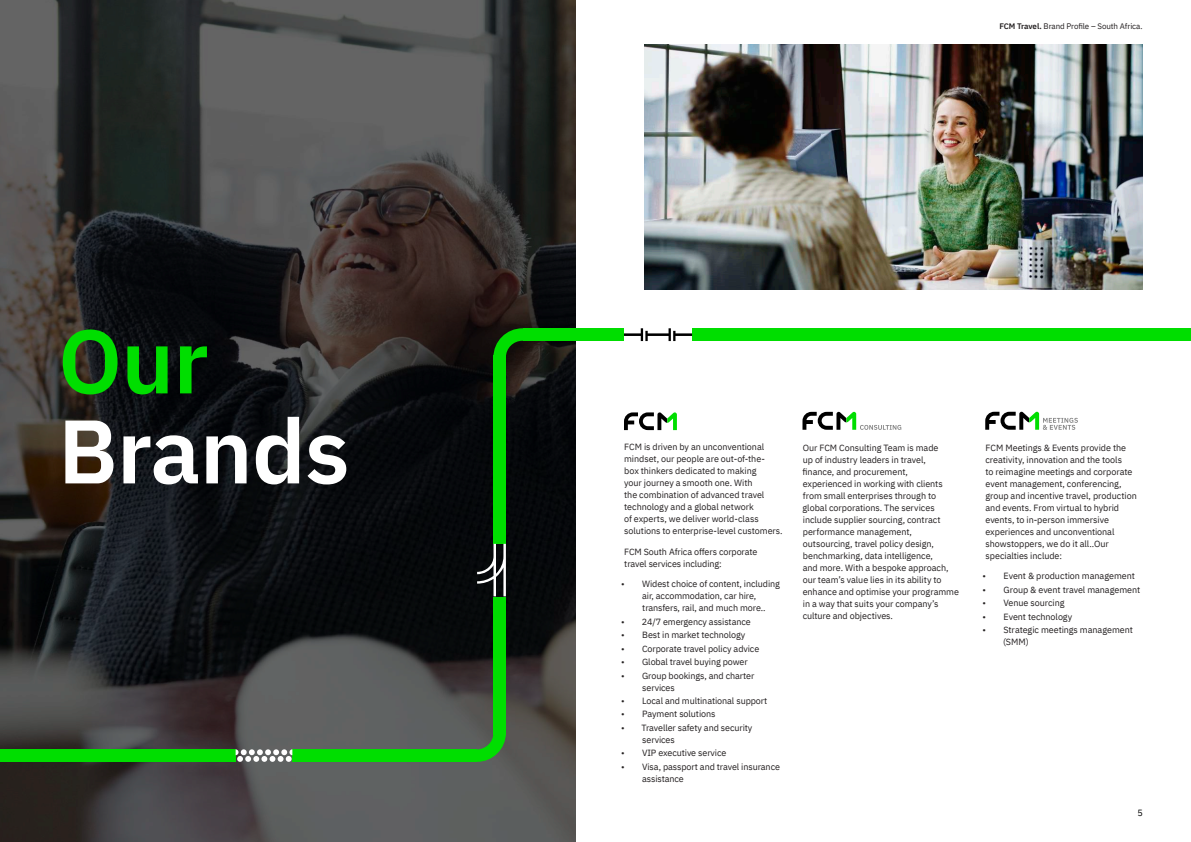
<style>
.page{position:relative;width:1191px;height:842px;background:#fff}
.page>*{position:absolute;margin:0;border:0;box-sizing:border-box;transform-origin:0 0}
.t1{font:600 90px "IBM Plex Sans";letter-spacing:-.01em;color:#fff}
.t2{font:600 90px "IBM Plex Sans";color:#00de00}
.t3{font:9px/12px "IBM Plex Sans";letter-spacing:-.01em;color:#231f20}
.t4{font:9px "IBM Plex Sans";color:#000}
.t5{font:8px "IBM Plex Sans";letter-spacing:-.01em;color:#231f20}
.s1{font-weight:600}
</style>
<div class="page">
<svg style="left:0;top:0;width:576px;height:842px;background:#303030"></svg>
<div style="left:0;top:749px;width:236px;height:13px;background:#00de00"></div>
<div style="left:292px;top:749px;width:185px;height:13px;background:#00de00"></div>
<div style="left:493px;top:597px;width:13px;height:137px;background:#00de00"></div>
<div style="left:493px;top:355px;width:13px;height:189px;background:#00de00"></div>
<svg style="left:236px;top:749px;width:56px;height:13px"></svg>
<svg style="left:624px;top:412px;width:53px;height:18px"></svg>
<svg style="left:985px;top:412px;width:92px;height:18px"></svg>
<svg style="left:802px;top:412px;width:99px;height:18px"></svg>
<svg style="left:476px;top:732px;width:30px;height:30px"></svg>
<svg style="left:477px;top:544px;width:29px;height:52px"></svg>
<div style="left:523px;top:328px;width:101px;height:13px;background:#00de00"></div>
<svg style="left:493px;top:328px;width:30px;height:30px"></svg>
<div style="left:692px;top:329px;width:499px;height:12px;background:#00de00"></div>
<svg style="left:624px;top:328px;width:68px;height:13px"></svg>
<img style="left:644px;top:44px;width:498px;height:245px">
<h1 class="t2" style="left:58px;top:291px;width:152px">Our</h1>
<h1 class="t1" style="left:58px;top:381px;width:293px">Brands</h1>
<p class="t5" style="left:999px;top:20px;width:145px"><span class="s1">FCM Travel.</span> Brand Profile – South Africa.</p>
<p class="t3" style="left:624px;top:440px;width:160px">FCM is driven by an unconventional mindset, our people are out-of-the-<br>box thinkers dedicated to making<br>your journey a smooth one. With<br>the combination of advanced travel technology and a global network<br>of experts, we deliver world-class solutions to enterprise-level customers.</p>
<p class="t3" style="left:624px;top:545px;width:135px">FCM South Africa offers corporate travel services including:</p>
<p class="t3" style="left:642px;top:577px;width:139px;text-indent:-21px">• Widest choice of content, including air, accommodation, car hire, transfers, rail, and much more..</p>
<p class="t3" style="left:621px;top:615px;width:131px">• 24/7 emergency assistance</p>
<p class="t3" style="left:621px;top:628px;width:126px">• Best in market technology</p>
<p class="t3" style="left:621px;top:642px;width:140px">• Corporate travel policy advice</p>
<p class="t3" style="left:621px;top:655px;width:128px">• Global travel buying power</p>
<p class="t3" style="left:642px;top:669px;width:114px;text-indent:-21px">• Group bookings, and charter services</p>
<p class="t3" style="left:621px;top:694px;width:148px">• Local and multinational support</p>
<p class="t3" style="left:621px;top:707px;width:96px">• Payment solutions</p>
<p class="t3" style="left:642px;top:721px;width:112px;text-indent:-21px">• Traveller safety and security services</p>
<p class="t3" style="left:621px;top:746px;width:107px">• VIP executive service</p>
<p class="t3" style="left:642px;top:760px;width:139px;text-indent:-21px">• Visa, passport and travel insurance assistance</p>
<p class="t3" style="left:802px;top:441px;width:158px">Our FCM Consulting Team is made<br>up of industry leaders in travel, finance, and procurement, experienced in working with clients from small enterprises through to global corporations. The services include supplier sourcing, contract performance management, outsourcing, travel policy design, benchmarking, data intelligence,<br>and more. With a bespoke approach, our team’s value lies in its ability to enhance and optimise your programme in a way that suits your company’s culture and objectives.</p>
<p class="t3" style="left:985px;top:441px;width:153px">FCM Meetings &amp; Events provide the creativity, innovation and the tools<br>to reimagine meetings and corporate event management, conferencing, group and incentive travel, production and events. From virtual to hybrid events, to in-person immersive experiences and unconventional showstoppers, we do it all..Our specialties include:</p>
<p class="t3" style="left:982px;top:569px;width:154px">• Event &amp; production management</p>
<p class="t3" style="left:982px;top:583px;width:159px">• Group &amp; event travel management</p>
<p class="t3" style="left:982px;top:596px;width:84px">• Venue sourcing</p>
<p class="t3" style="left:982px;top:610px;width:91px">• Event technology</p>
<p class="t3" style="left:1003px;top:623px;width:131px;text-indent:-21px">• Strategic meetings management (SMM)</p>
<p class="t4" style="left:1137px;top:805px;width:7px">5</p>
</div>
